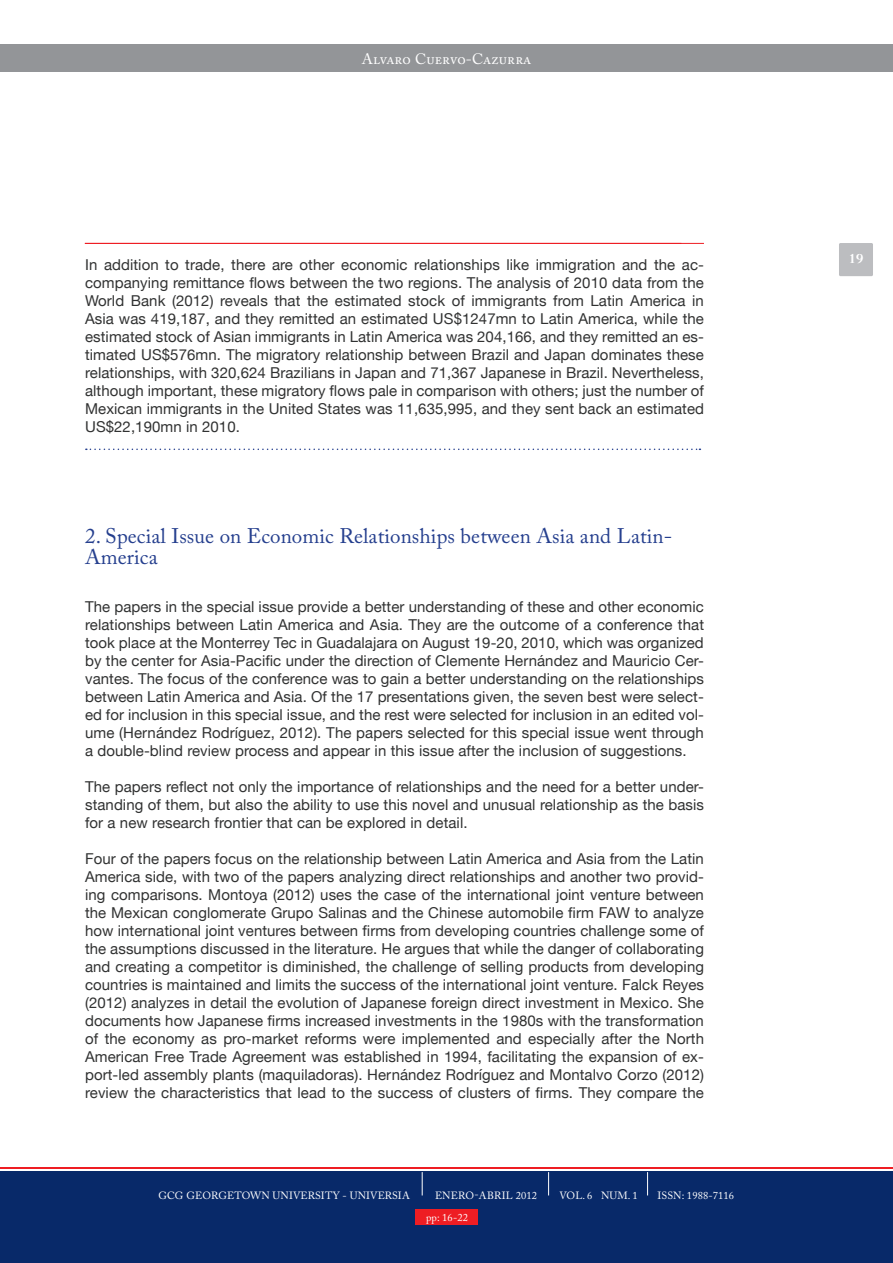
<style>
.page{position:relative;width:893px;height:1263px;background:#fff}
.page>*{position:absolute;margin:0;border:0;box-sizing:border-box;transform-origin:0 0}
.body{font:21px/21px "Adobe Caslon Pro";letter-spacing:.005em;color:#253f8e}
.body-2{font:15px/18px "Helvetica Neue";letter-spacing:.005em;color:#313232;text-align:justify}
.t1{font:15px "Adobe Caslon Pro";letter-spacing:.005em;color:#fff}
.t2{font:300 15px "Caslon";color:#fff}
.t3{font:10.5px "Adobe Caslon Pro";letter-spacing:.01em;color:#fff}
</style>
<div class="page">
<div style="left:0;top:44px;width:893px;height:27px;background:#939598"></div>
<hr style="left:85px;top:243px;width:619px;height:1px;background:#ee1d23">
<hr style="left:0;top:1167px;width:893px;height:1px;background:#ee1d23">
<div style="left:0;top:1172px;width:893px;height:91px;background:#082969"></div>
<svg style="left:548px;top:1172px;width:1px;height:23px"></svg>
<svg style="left:422px;top:1172px;width:1px;height:23px"></svg>
<svg style="left:647px;top:1172px;width:1px;height:23px"></svg>
<div style="left:839px;top:243px;width:34px;height:33px;background:#bcbdc0;border-radius:2px"></div>
<svg style="left:86px;top:449px;width:614px;height:1px"></svg>
<div style="left:416px;top:1209px;width:62px;height:16px;background:#ee1d23"></div>
<p class="t1" style="left:362px;top:50px;width:171px">Alvaro Cuervo-Cazurra</p>
<p class="body-2" style="left:85px;top:255px;width:620px">In addition to trade, there are other economic relationships like immigration and the ac&shy;companying remittance flows between the two regions. The analysis of 2010 data from the World Bank (2012) reveals that the estimated stock of immigrants from Latin America in Asia was 419,187, and they remitted an estimated US$1247mn to Latin America, while the estimated stock of Asian immigrants in Latin America was 204,166, and they remitted an es&shy;timated US$576mn. The migratory relationship between Brazil and Japan dominates these relationships, with 320,624 Brazilians in Japan and 71,367 Japanese in Brazil. Nevertheless, although important, these migratory flows pale in comparison with others; just the number of Mexican immigrants in the United States was 11,635,995, and they sent back an estimated US$22,190mn in 2010.</p>
<p class="body" style="left:85px;top:525px;width:589px">2. Special Issue on Economic Relationships between Asia and Latin-<br>America</p>
<p class="body-2" style="left:85px;top:597px;width:620px">The papers in the special issue provide a better understanding of these and other economic relationships between Latin America and Asia. They are the outcome of a conference that took place at the Monterrey Tec in Guadalajara on August 19-20, 2010, which was organized by the center for Asia-Pacific under the direction of Clemente Hernández and Mauricio Cer&shy;vantes. The focus of the conference was to gain a better understanding on the relationships between Latin America and Asia. Of the 17 presentations given, the seven best were select&shy;ed for inclusion in this special issue, and the rest were selected for inclusion in an edited vol&shy;ume (Hernández Rodríguez, 2012). The papers selected for this special issue went through a double-blind review process and appear in this issue after the inclusion of suggestions.</p>
<p class="body-2" style="left:85px;top:777px;width:620px">The papers reflect not only the importance of relationships and the need for a better under&shy;standing of them, but also the ability to use this novel and unusual relationship as the basis for a new research frontier that can be explored in detail.</p>
<p class="body-2" style="left:85px;top:849px;width:620px">Four of the papers focus on the relationship between Latin America and Asia from the Latin America side, with two of the papers analyzing direct relationships and another two provid&shy;ing comparisons. Montoya (2012) uses the case of the international joint venture between the Mexican conglomerate Grupo Salinas and the Chinese automobile firm FAW to analyze how international joint ventures between firms from developing countries challenge some of the assumptions discussed in the literature. He argues that while the danger of collaborating and creating a competitor is diminished, the challenge of selling products from developing countries is maintained and limits the success of the international joint venture. Falck Reyes (2012) analyzes in detail the evolution of Japanese foreign direct investment in Mexico. She documents how Japanese firms increased investments in the 1980s with the transformation of the economy as pro-market reforms were implemented and especially after the North American Free Trade Agreement was established in 1994, facilitating the expansion of ex&shy;port-led assembly plants (maquiladoras). Hernández Rodríguez and Montalvo Corzo (2012) review the characteristics that lead to the success of clusters of firms. They compare the</p>
<p class="t3" style="left:158px;top:1189px;width:253px">GCG GEORGETOWN UNIVERSITY - UNIVERSIA</p>
<p class="t3" style="left:435px;top:1189px;width:104px">ENERO-ABRIL 2012</p>
<p class="t3" style="left:559px;top:1189px;width:80px">VOL. 6 NUM. 1</p>
<p class="t3" style="left:657px;top:1189px;width:78px">ISSN: 1988-7116</p>
<p class="t3" style="left:426px;top:1211px;width:43px">pp: 16-22</p>
<p class="t2" style="left:849px;top:253px;width:16px">19</p>
</div>
